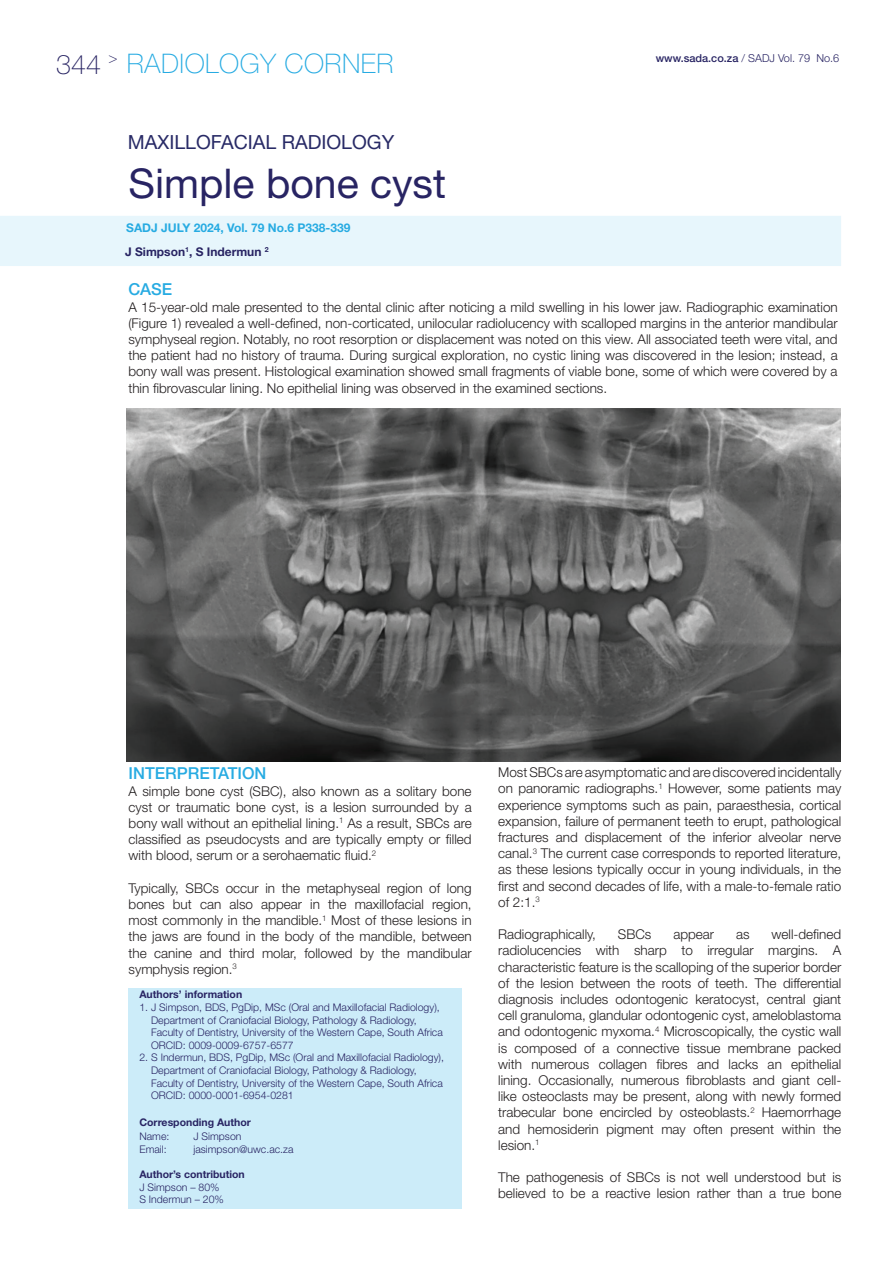
<style>
.page{position:relative;width:893px;height:1263px;background:#fff}
.page>*{position:absolute;margin:0;border:0;box-sizing:border-box;transform-origin:0 0}
.t1{font:40.95px "Helvetica Neue LT Std";color:#282463}
.t2{font:100 27px "Helvetica Neue LT Std";letter-spacing:.02em;color:#27abe2}
.t3{font:19.5px "Helvetica Neue LT Std";color:#282a66}
.t4{font:500 16.5px "Helvetica Neue LT Std";color:#27abe2}
.t5{font:100 15px "Helvetica Neue LT Std";color:#282463}
.t6{font:300 13.5px/16.2px "Helvetica Neue LT Std";color:#231f20;text-align:justify}
.t7{font:700 12px "Helvetica Neue LT Std";color:#27abe2}
.t8{font:700 12px "Helvetica Neue LT Std";color:#282463}
.t9{font:300 10.95px "Helvetica Neue LT Std";color:#282463}
.t10{font:300 10.5px/12.6px "Helvetica Neue LT Std";color:#282463}
.t11{font:700 10.5px "Helvetica Neue LT Std";color:#282463}
.s1{color:#282463}
.s2{font-weight:500}
</style>
<div class="page">
<div style="left:0;top:216px;width:841px;height:50px;background:#e7f6fc"></div>
<div style="left:129px;top:988px;width:333px;height:221px;background:#ccecf9"></div>
<img style="left:127px;top:409px;width:714px;height:352px">
<h2 class="t2" style="left:56px;top:48px;width:339px"><span class="s1">344</span> RADIOLOGY CORNER</h2>
<p class="t5" style="left:109px;top:50px;width:10px">&gt;</p>
<h3 class="t3" style="left:128px;top:131px;width:268px">MAXILLOFACIAL RADIOLOGY</h3>
<h1 class="t1" style="left:129px;top:159px;width:319px">Simple bone cyst</h1>
<p class="t7" style="left:126px;top:221px;width:226px">SADJ JULY 2024, Vol. 79 No.6 P338-339</p>
<p class="t8" style="left:125px;top:244px;width:145px">J Simpson<sup>1</sup>, S Indermun <sup>2</sup></p>
<p class="t9" style="left:656px;top:51px;width:185px"><span class="s2">www.sada.co.za</span> / SADJ Vol. 79 No.6</p>
<p class="t4" style="left:128px;top:280px;width:46px">CASE</p>
<p class="t6" style="left:128px;top:298px;width:711px">A 15-year-old male presented to the dental clinic after noticing a mild swelling in his lower jaw. Radiographic examination (Figure 1) revealed a well-defined, non-corticated, unilocular radiolucency with scalloped margins in the anterior mandibular symphyseal region. Notably, no root resorption or displacement was noted on this view. All associated teeth were vital, and the patient had no history of trauma. During surgical exploration, no cystic lining was discovered in the lesion; instead, a bony wall was present. Histological examination showed small fragments of viable bone, some of which were covered by a thin fibrovascular lining. No epithelial lining was observed in the examined sections.</p>
<p class="t4" style="left:129px;top:764px;width:139px">INTERPRETATION</p>
<p class="t6" style="left:129px;top:782px;width:345px">A simple bone cyst (SBC), also known as a solitary bone cyst or traumatic bone cyst, is a lesion surrounded by a bony wall without an epithelial lining.<sup>1</sup> As a result, SBCs are classified as pseudocysts and are typically empty or filled with blood, serum or a serohaematic fluid.<sup>2</sup></p>
<p class="t6" style="left:129px;top:879px;width:345px">Typically, SBCs occur in the metaphyseal region of long bones but can also appear in the maxillofacial region, most commonly in the mandible.<sup>1</sup> Most of these lesions in the jaws are found in the body of the mandible, between the canine and third molar, followed by the mandibular symphysis region.<sup>3</sup></p>
<p class="t11" style="left:139px;top:988px;width:104px">Authors’ information</p>
<p class="t10" style="left:151px;top:1001px;width:293px;text-indent:-12px">1. J Simpson, BDS, PgDip, MSc (Oral and Maxillofacial Radiology), Department of Craniofacial Biology, Pathology &amp; Radiology, Faculty of Dentistry, University of the Western Cape, South Africa ORCID: 0009-0009-6757-6577</p>
<p class="t10" style="left:151px;top:1051px;width:294px;text-indent:-12px">2. S Indermun, BDS, PgDip, MSc (Oral and Maxillofacial Radiology), Department of Craniofacial Biology, Pathology &amp; Radiology, Faculty of Dentistry, University of the Western Cape, South Africa ORCID: 0000-0001-6954-0281</p>
<p class="t11" style="left:139px;top:1116px;width:113px">Corresponding Author</p>
<p class="t10" style="left:139px;top:1130px;width:31px">Name:</p>
<p class="t10" style="left:193px;top:1130px;width:50px">J Simpson</p>
<p class="t10" style="left:139px;top:1142px;width:29px">Email:</p>
<p class="t10" style="left:193px;top:1142px;width:102px">jasimpson@uwc.ac.za</p>
<p class="t11" style="left:139px;top:1168px;width:107px">Author’s contribution</p>
<p class="t10" style="left:139px;top:1180px;width:86px">J Simpson – 80%<br>S Indermun – 20%</p>
<p class="t6" style="left:498px;top:764px;width:345px">Most SBCs are asymptomatic and are discovered incidentally on panoramic radiographs.<sup>1</sup> However, some patients may experience symptoms such as pain, paraesthesia, cortical expansion, failure of permanent teeth to erupt, pathological fractures and displacement of the inferior alveolar nerve canal.<sup>3</sup> The current case corresponds to reported literature, as these lesions typically occur in young individuals, in the first and second decades of life, with a male-to-female ratio of 2:1.<sup>3</sup></p>
<p class="t6" style="left:498px;top:926px;width:99px">Radiographically,</p>
<p class="t6" style="left:618px;top:926px;width:35px">SBCs</p>
<p class="t6" style="left:673px;top:926px;width:42px">appear</p>
<p class="t6" style="left:736px;top:926px;width:15px">as</p>
<p class="t6" style="left:498px;top:926px;width:345px;text-indent:273px">well-defined radiolucencies with sharp to irregular margins. A characteristic feature is the scalloping of the superior border of the lesion between the roots of teeth. The differential diagnosis includes odontogenic keratocyst, central giant cell granuloma, glandular odontogenic cyst, ameloblastoma and odontogenic myxoma.<sup>4</sup> Microscopically, the cystic wall is composed of a connective tissue membrane packed with numerous collagen fibres and lacks an epithelial lining. Occasionally, numerous fibroblasts and giant cell&shy;like osteoclasts may be present, along with newly formed trabecular bone encircled by osteoblasts.<sup>2</sup> Haemorrhage and hemosiderin pigment may often present within the lesion.<sup>1</sup></p>
<p class="t6" style="left:498px;top:1169px;width:345px">The pathogenesis of SBCs is not well understood but is believed to be a reactive lesion rather than a true bone</p>
</div>
